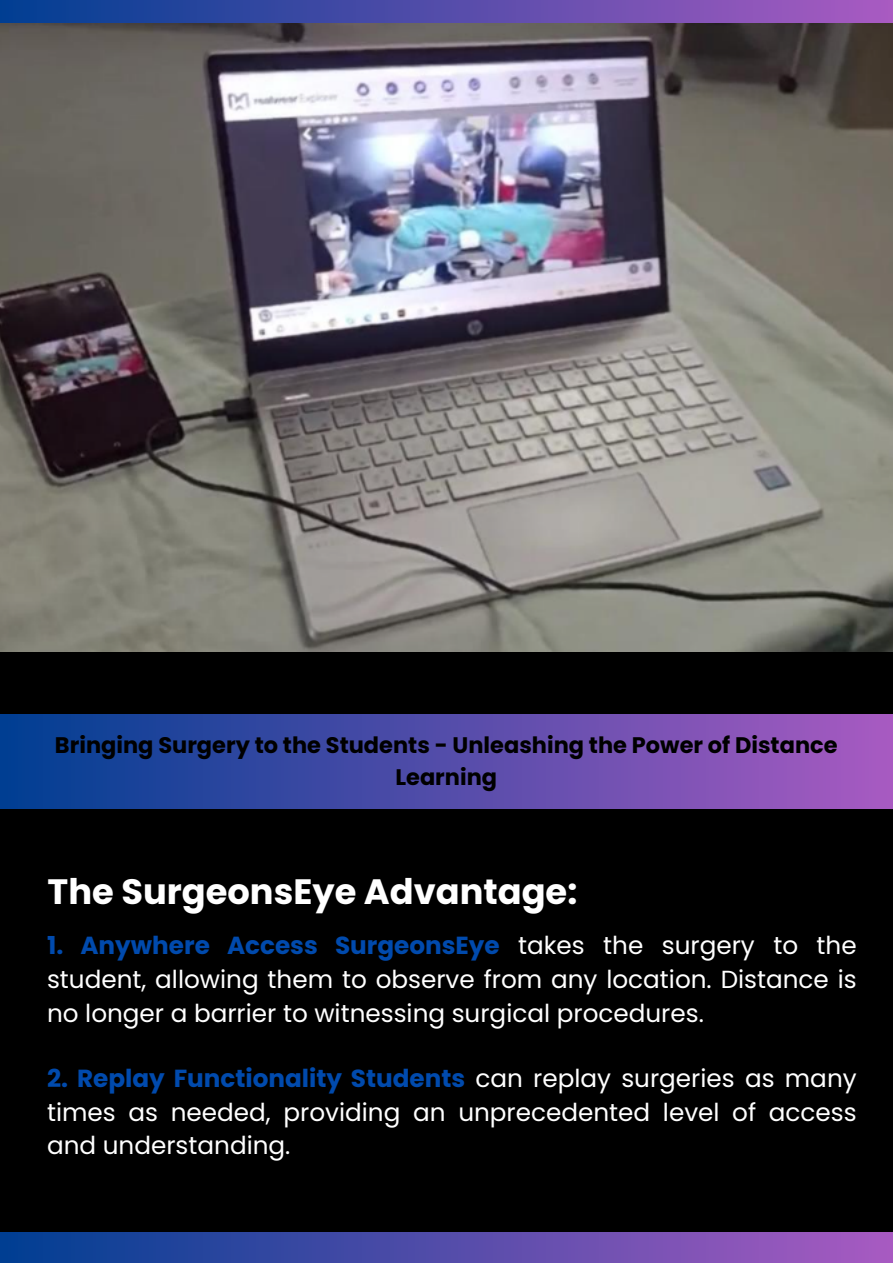
<style>
.page{position:relative;width:893px;height:1264px;background:#fff}
.page>*{position:absolute;margin:0;border:0;box-sizing:border-box;transform-origin:0 0}
.t1{font:700 35.25px "Poppins";color:#fff}
.t2{font:24.75px/33.8px "Poppins";color:#fff;text-align:justify}
.t3{font:700 22.5px/31.5px "Poppins";color:#000;text-align:center}
.s1{font-weight:700;color:#004aad}
</style>
<div class="page">
<div style="left:0;top:0;width:892px;height:1262px;background:#000"></div>
<div style="left:0;top:1232px;width:892px;height:30px;background:linear-gradient(to right,#003e92,#a85ac1)"></div>
<div style="left:0;top:0;width:892px;height:23px;background:linear-gradient(to right,#003e92,#a95bc2)"></div>
<img style="left:0;top:23px;width:892px;height:629px">
<div style="left:0;top:714px;width:892px;height:94px;background:linear-gradient(to right,#003e92,#a85ac1)"></div>
<p class="t3" style="left:55px;top:729px;width:784px">Bringing Surgery to the Students - Unleashing the Power of Distance<br>Learning</p>
<p class="t1" style="left:48px;top:866px;width:531px">The SurgeonsEye Advantage:</p>
<p class="t2" style="left:47px;top:928px;width:811px"><span class="s1">1. Anywhere Access SurgeonsEye</span> takes the surgery to the student, allowing them to observe from any location. Distance is no longer a barrier to witnessing surgical procedures.</p>
<p class="t2" style="left:47px;top:1061px;width:811px"><span class="s1">2. Replay Functionality Students</span> can replay surgeries as many times as needed, providing an unprecedented level of access and understanding.</p>
</div>
